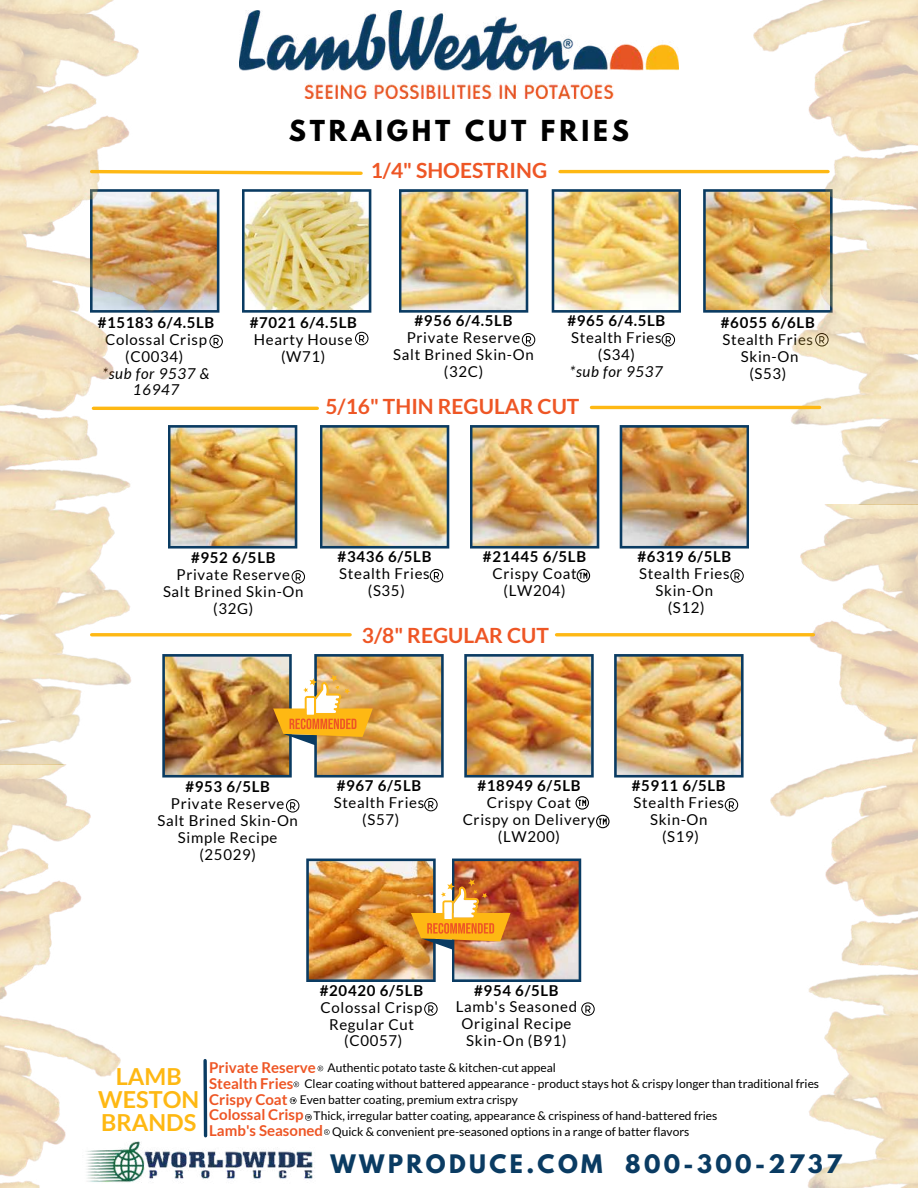
<style>
.page{position:relative;width:918px;height:1188px;background:#fff}
.page>*{position:absolute;margin:0;border:0;box-sizing:border-box;transform-origin:0 0}
.t1{font:700 25.65px "League Spartan";letter-spacing:.15em;color:#000}
.t2{font:700 23.4px/23.1px "Lato";color:#feb813;text-align:center}
.t3{font:700 22.65px "League Spartan";letter-spacing:.15em;color:#0a3b62}
.t4{font:700 21px "Lato";color:#ee5625}
.t5{font:15px/16.8px "Lato";letter-spacing:.045em;color:#000;text-align:center}
.t6{font:700 15px "Lato";letter-spacing:.045em;color:#000}
.t7{font:700 15px/15.8px "Lato";color:#ee5625}
.t8{font:italic 15px/16.8px "Lato";letter-spacing:.045em;color:#000;text-align:center}
.t9{font:12px "Lato";color:#000}
</style>
<div class="page">
<img style="left:399px;top:189px;width:129px;height:124px">
<img style="left:552px;top:189px;width:129px;height:124px">
<img style="left:703px;top:189px;width:51px;height:124px">
<svg style="left:522px;top:333px;width:13px;height:14px"></svg>
<svg style="left:662px;top:333px;width:13px;height:14px"></svg>
<img style="left:168px;top:189px;width:51px;height:124px">
<svg style="left:242px;top:189px;width:129px;height:124px;background:#d2c78e"></svg>
<svg style="left:355px;top:332px;width:14px;height:13px"></svg>
<svg style="left:209px;top:335px;width:14px;height:13px"></svg>
<img style="left:620px;top:425px;width:129px;height:124px">
<svg style="left:430px;top:569px;width:13px;height:13px"></svg>
<img style="left:168px;top:425px;width:129px;height:124px">
<img style="left:320px;top:425px;width:129px;height:124px">
<img style="left:470px;top:425px;width:129px;height:124px">
<svg style="left:292px;top:570px;width:13px;height:14px"></svg>
<svg style="left:577px;top:569px;width:13px;height:13px"></svg>
<svg style="left:730px;top:569px;width:14px;height:14px"></svg>
<img style="left:614px;top:654px;width:130px;height:124px">
<svg style="left:424px;top:798px;width:14px;height:13px"></svg>
<img style="left:770px;top:504px;width:148px;height:684px">
<img style="left:754px;top:0;width:164px;height:504px">
<img style="left:0;top:0;width:168px;height:764px">
<img style="left:0;top:765px;width:120px;height:423px">
<img style="left:464px;top:654px;width:130px;height:124px">
<svg style="left:286px;top:799px;width:13px;height:14px"></svg>
<svg style="left:575px;top:796px;width:14px;height:14px"></svg>
<svg style="left:725px;top:798px;width:13px;height:14px"></svg>
<svg style="left:596px;top:815px;width:14px;height:13px"></svg>
<img style="left:239px;top:11px;width:439px;height:87px">
<svg style="left:88px;top:168px;width:275px;height:9px"></svg>
<hr style="left:560px;top:170px;width:268px;height:3px;background:#feb813">
<hr style="left:93px;top:407px;width:224px;height:3px;background:#feb813">
<hr style="left:591px;top:406px;width:229px;height:3px;background:#feb813">
<hr style="left:92px;top:633px;width:258px;height:3px;background:#feb813">
<hr style="left:557px;top:633px;width:256px;height:3px;background:#feb813">
<img style="left:82px;top:1135px;width:231px;height:53px">
<svg style="left:318px;top:1066px;width:5px;height:5px"></svg>
<svg style="left:294px;top:1082px;width:5px;height:5px"></svg>
<svg style="left:290px;top:1097px;width:7px;height:7px"></svg>
<svg style="left:305px;top:1114px;width:7px;height:7px"></svg>
<svg style="left:324px;top:1129px;width:6px;height:6px"></svg>
<svg style="left:203px;top:1061px;width:4px;height:75px"></svg>
<img style="left:162px;top:654px;width:282px;height:124px">
<svg style="left:424px;top:1002px;width:14px;height:14px"></svg>
<svg style="left:581px;top:1002px;width:14px;height:14px"></svg>
<img style="left:306px;top:859px;width:275px;height:123px">
<h1 class="t1" style="left:289px;top:118px;width:342px">STRAIGHT CUT FRIES</h1>
<h3 class="t4" style="left:371px;top:157px;width:178px">1/4" SHOESTRING</h3>
<p class="t6" style="left:98px;top:313px;width:118px">#15183 6/4.5LB</p>
<p class="t5" style="left:105px;top:331px;width:103px">Colossal Crisp (C0034)</p>
<p class="t8" style="left:103px;top:364px;width:109px">*sub for 9537 &amp;<br>16947</p>
<p class="t6" style="left:250px;top:313px;width:109px">#7021 6/4.5LB</p>
<p class="t5" style="left:254px;top:331px;width:100px">Hearty House (W71)</p>
<p class="t6" style="left:415px;top:311px;width:99px">#956 6/4.5LB</p>
<p class="t5" style="left:393px;top:329px;width:142px">Private Reserve<br>Salt Brined Skin-On (32C)</p>
<p class="t6" style="left:567px;top:311px;width:99px">#965 6/4.5LB</p>
<p class="t5" style="left:571px;top:329px;width:92px">Stealth Fries (S34)</p>
<p class="t8" style="left:570px;top:363px;width:95px">*sub for 9537</p>
<h3 class="t4" style="left:325px;top:393px;width:256px">5/16" THIN REGULAR CUT</h3>
<p class="t6" style="left:721px;top:313px;width:95px">#6055 6/6LB</p>
<p class="t5" style="left:723px;top:331px;width:92px">Stealth Fries<br>Skin-On (S53)</p>
<p class="t6" style="left:191px;top:548px;width:86px">#952 6/5LB</p>
<p class="t5" style="left:163px;top:566px;width:142px">Private Reserve<br>Salt Brined Skin-On (32G)</p>
<p class="t6" style="left:338px;top:547px;width:95px">#3436 6/5LB</p>
<p class="t5" style="left:339px;top:565px;width:92px">Stealth Fries (S35)</p>
<p class="t6" style="left:483px;top:547px;width:105px">#21445 6/5LB</p>
<p class="t5" style="left:493px;top:565px;width:86px">Crispy Coat (LW204)</p>
<h3 class="t4" style="left:362px;top:622px;width:188px">3/8" REGULAR CUT</h3>
<p class="t6" style="left:637px;top:548px;width:95px">#6319 6/5LB</p>
<p class="t5" style="left:639px;top:565px;width:92px">Stealth Fries<br>Skin-On (S12)</p>
<p class="t6" style="left:185px;top:777px;width:86px">#953 6/5LB</p>
<p class="t5" style="left:157px;top:795px;width:142px">Private Reserve<br>Salt Brined Skin-On<br>Simple Recipe (25029)</p>
<p class="t6" style="left:337px;top:776px;width:86px">#967 6/5LB</p>
<p class="t5" style="left:334px;top:794px;width:92px">Stealth Fries (S57)</p>
<p class="t6" style="left:477px;top:776px;width:105px">#18949 6/5LB</p>
<p class="t5" style="left:463px;top:794px;width:134px">Crispy Coat<br>Crispy on Delivery (LW200)</p>
<p class="t6" style="left:632px;top:777px;width:95px">#5911 6/5LB</p>
<p class="t5" style="left:634px;top:794px;width:92px">Stealth Fries<br>Skin-On (S19)</p>
<p class="t6" style="left:320px;top:981px;width:105px">#20420 6/5LB</p>
<p class="t5" style="left:321px;top:998px;width:103px">Colossal Crisp<br>Regular Cut (C0057)</p>
<p class="t6" style="left:474px;top:981px;width:86px">#954 6/5LB</p>
<p class="t5" style="left:456px;top:998px;width:123px">Lamb's Seasoned<br>Original Recipe<br>Skin-On (B91)</p>
<h2 class="t2" style="left:98px;top:1064px;width:103px">LAMB<br>WESTON<br>BRANDS</h2>
<p class="t7" style="left:209px;top:1059px;width:115px">Private Reserve<br>Stealth Fries<br>Crispy Coat<br>Colossal Crisp<br>Lamb's Seasoned</p>
<p class="t9" style="left:328px;top:1060px;width:230px">Authentic potato taste &amp; kitchen-cut appeal</p>
<p class="t9" style="left:304px;top:1076px;width:516px">Clear coating without battered appearance - product stays hot &amp; crispy longer than traditional fries</p>
<p class="t9" style="left:300px;top:1092px;width:220px">Even batter coating, premium extra crispy</p>
<p class="t9" style="left:314px;top:1108px;width:405px">Thick, irregular batter coating, appearance &amp; crispiness of hand-battered fries</p>
<p class="t9" style="left:332px;top:1124px;width:359px">Quick &amp; convenient pre-seasoned options in a range of batter flavors</p>
<h3 class="t3" style="left:331px;top:1153px;width:513px">WWPRODUCE.COM 800-300-2737</h3>
</div>
